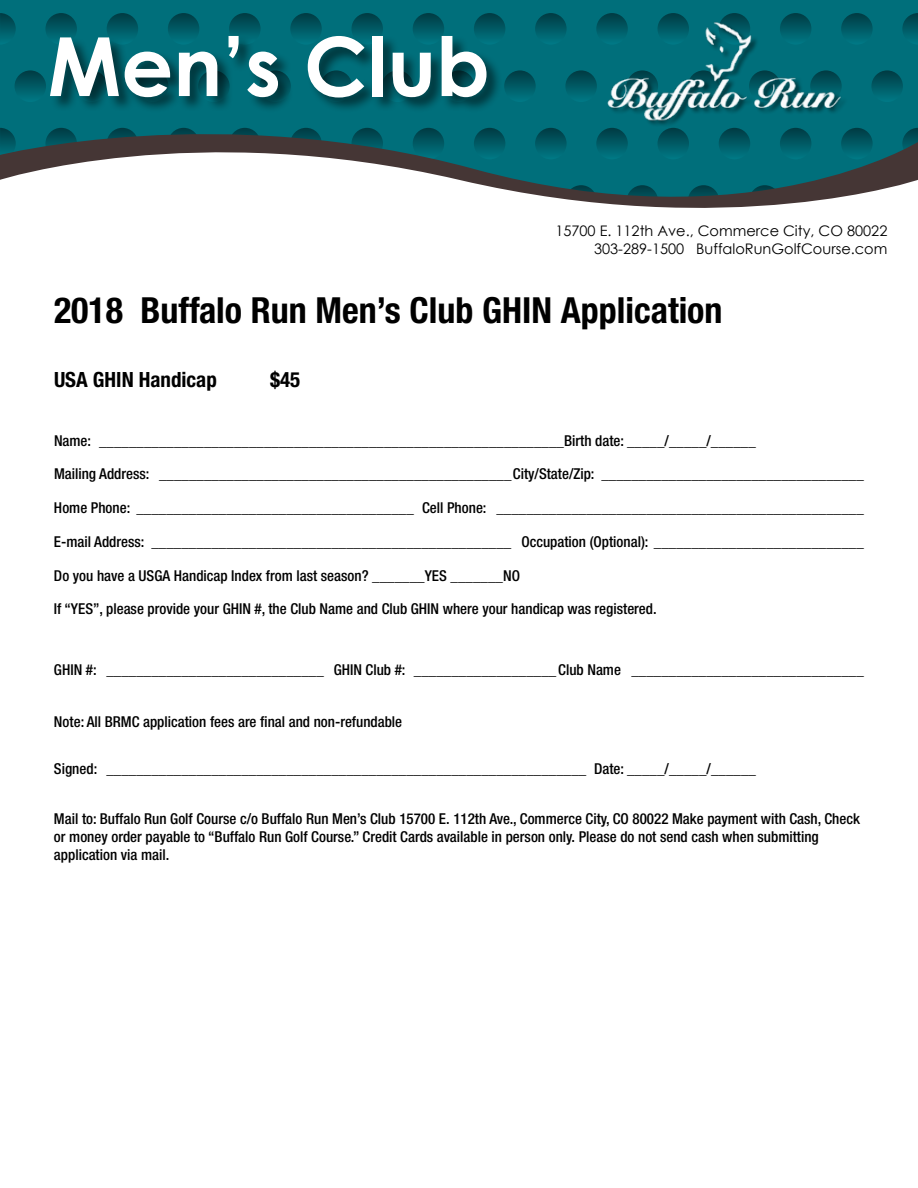
<style>
.page{position:relative;width:918px;height:1188px;background:#fff}
.page>*{position:absolute;margin:0;border:0;box-sizing:border-box;transform-origin:0 0}
.t1{font:700 81.6px "Century Gothic";color:#fff}
.t2{font:700 condensed 36px "Helvetica Neue LT Std";color:#000}
.t3{font:700 condensed 21px "Helvetica Neue LT Std";color:#000}
.t4{font:500 condensed 15px/18px "Helvetica Neue LT Std";color:#000}
.t5{font:14.55px/17.4px "Century Gothic";color:#000;text-align:right}
</style>
<div class="page">
<div style="left:0;top:0;width:918px;height:199px;background:#006f7b"></div>
<svg style="left:0;top:13px;width:16px;height:21px"></svg>
<svg style="left:45px;top:13px;width:32px;height:32px"></svg>
<svg style="left:107px;top:13px;width:31px;height:32px"></svg>
<svg style="left:168px;top:13px;width:31px;height:32px"></svg>
<svg style="left:229px;top:13px;width:32px;height:32px"></svg>
<svg style="left:290px;top:13px;width:32px;height:32px"></svg>
<svg style="left:351px;top:13px;width:32px;height:32px"></svg>
<svg style="left:413px;top:13px;width:31px;height:32px"></svg>
<svg style="left:474px;top:13px;width:31px;height:32px"></svg>
<div style="left:535px;top:13px;width:32px;height:32px;background:linear-gradient(to bottom,#003d45,#007784);border-radius:16px"></div>
<svg style="left:596px;top:13px;width:32px;height:32px"></svg>
<div style="left:658px;top:13px;width:31px;height:32px;background:#00454d;border-radius:16px"></div>
<div style="left:719px;top:13px;width:31px;height:32px;background:#00454d;border-radius:16px"></div>
<div style="left:780px;top:13px;width:31px;height:32px;background:#00454d;border-radius:16px"></div>
<div style="left:841px;top:13px;width:32px;height:32px;background:linear-gradient(to bottom,#003d45,#007784);border-radius:16px"></div>
<svg style="left:902px;top:13px;width:16px;height:21px"></svg>
<svg style="left:15px;top:70px;width:31px;height:32px"></svg>
<svg style="left:504px;top:70px;width:32px;height:32px"></svg>
<svg style="left:565px;top:70px;width:32px;height:32px"></svg>
<svg style="left:871px;top:70px;width:32px;height:32px"></svg>
<div style="left:50px;top:35px;width:452px;height:77px;background:#000;opacity:.5"></div>
<svg style="left:0;top:100px;width:918px;height:108px"></svg>
<div style="left:609px;top:22px;width:239px;height:106px;background:#006f7b"></div>
<img style="left:599px;top:21px;width:245px;height:103px">
<h1 class="t1" style="left:48px;top:4px;width:444px">Men’s Club</h1>
<p class="t5" style="left:555px;top:222px;width:334px">15700 E. 112th Ave., Commerce City, CO 80022<br>303-289-1500 BuffaloRunGolfCourse.com</p>
<h2 class="t2" style="left:54px;top:288px;width:670px">2018 Buffalo Run Men’s Club GHIN Application</h2>
<h3 class="t3" style="left:54px;top:366px;width:164px">USA GHIN Handicap</h3>
<h3 class="t3" style="left:270px;top:366px;width:32px">$45</h3>
<p class="t4" style="left:54px;top:431px;width:703px">Name: ______________________________________________________________Birth date: _____/_____/______</p>
<p class="t4" style="left:54px;top:465px;width:811px">Mailing Address: _______________________________________________City/State/Zip: ___________________________________</p>
<p class="t4" style="left:54px;top:499px;width:811px">Home Phone: _____________________________________ Cell Phone: _________________________________________________</p>
<p class="t4" style="left:54px;top:532px;width:811px">E-mail Address: ________________________________________________ Occupation (Optional): ____________________________</p>
<p class="t4" style="left:54px;top:566px;width:468px">Do you have a USGA Handicap Index from last season? _______YES _______NO</p>
<p class="t4" style="left:54px;top:600px;width:604px">If “YES”, please provide your GHIN #, the Club Name and Club GHIN where your handicap was registered.</p>
<p class="t4" style="left:54px;top:661px;width:812px">GHIN #: _____________________________ GHIN Club #: ___________________Club Name _______________________________</p>
<p class="t4" style="left:54px;top:712px;width:350px">Note: All BRMC application fees are final and non-refundable</p>
<p class="t4" style="left:54px;top:760px;width:704px">Signed: ________________________________________________________________ Date: _____/_____/______</p>
<p class="t4" style="left:54px;top:809px;width:807px">Mail to: Buffalo Run Golf Course c/o Buffalo Run Men’s Club 15700 E. 112th Ave., Commerce City, CO 80022 Make payment with Cash, Check or money order payable to “Buffalo Run Golf Course.” Credit Cards available in person only. Please do not send cash when submitting application via mail.</p>
</div>
